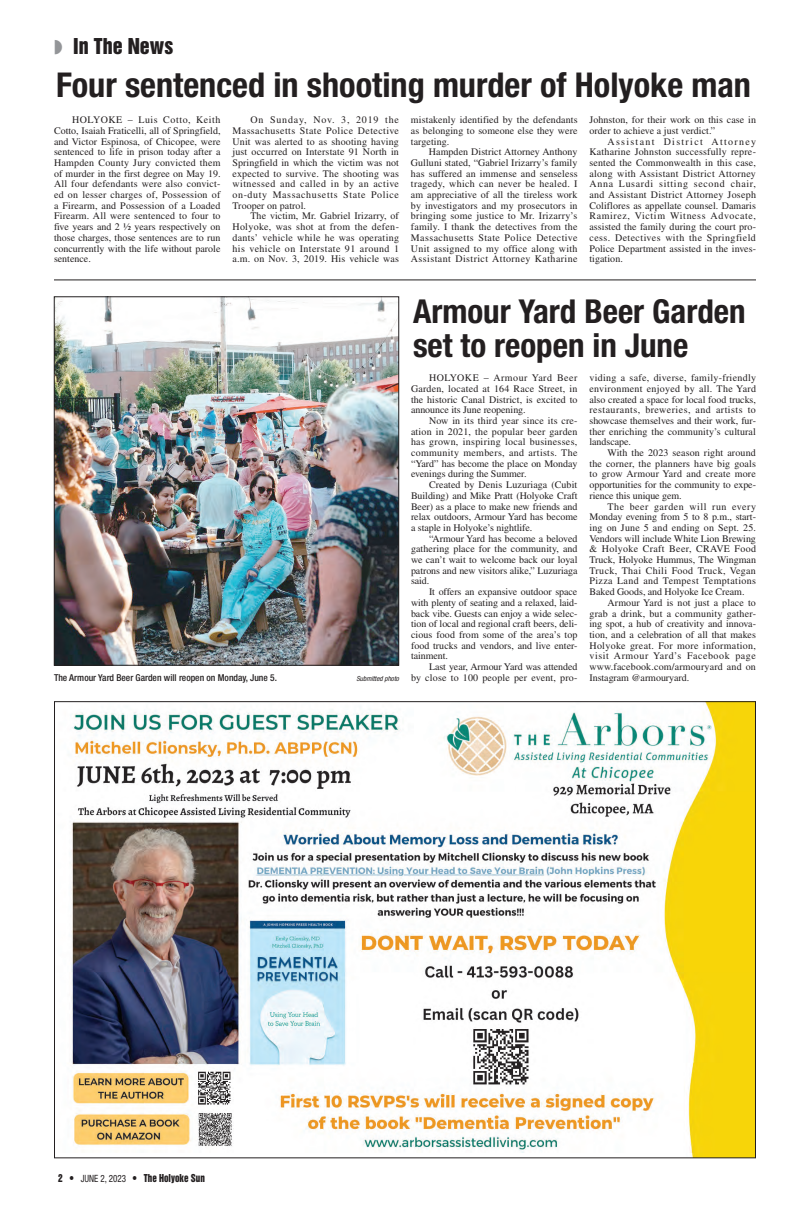
<style>
.page{position:relative;width:810px;height:1224px;background:#fff}
.page>*{position:absolute;margin:0;border:0;box-sizing:border-box;transform-origin:0 0}
.SUNHeadline_21{font:700 condensed 34.2px "Helvetica Neue LT Std";color:#231f20}
.SUNHeadline_21-2{font:700 condensed 33px/34px "Helvetica Neue LT Std";color:#231f20}
.SUNBodyText{font:20px "Helvetica Inserat LT Std";color:#231f20}
.SUNBodyText-2{font:10px/10.7px "Times LT Std";letter-spacing:.005em;color:#231f20;text-align:justify}
.t1{font:10px "Helvetica Inserat LT Std";color:#231f20;scale:.9 1}
.SUNCutline{font:500 condensed 9.5px "Helvetica Neue LT Std";color:#231f20}
.SUNCutline-2{font:italic condensed 7px "Helvetica Neue LT Std";color:#231f20}
.s1{color:#939598}
.s2{font-family:"Helvetica Neue LT Std";font-stretch:condensed}
</style>
<div class="page">
<img style="left:71px;top:703px;width:683px;height:453px">
<img style="left:56px;top:299px;width:341px;height:365px">
<div style="left:54px;top:297px;width:345px;height:369px;border:1px solid #231f20"></div>
<hr style="left:54px;top:280px;width:702px;height:1px;background:#231f20">
<p class="SUNBodyText" style="left:54px;top:34px;width:121px"><span class="s1">◗</span> In The News</p>
<p class="SUNHeadline_21" style="left:56px;top:64px;width:697px">Four sentenced in shooting murder of Holyoke man</p>
<p class="SUNBodyText-2" style="left:54px;top:114px;width:168px;text-indent:18px">HOLYOKE – Luis Cotto, Keith Cotto, Isaiah Fraticelli, all of Springfield, and Victor Espinosa, of Chicopee, were sentenced to life in prison today after a Hampden County Jury convicted them of murder in the first degree on May 19.<br>All four defendants were also convict&shy;ed on lesser charges of, Possession of a Firearm, and Possession of a Loaded Firearm. All were sentenced to four to five years and 2 ½ years respectively on those charges, those sentences are to run concurrently with the life without parole sentence.</p>
<p class="SUNBodyText-2" style="left:232px;top:114px;width:168px;text-indent:18px">On Sunday, Nov. 3, 2019 the Massachusetts State Police Detective Unit was alerted to as shooting having just occurred on Interstate 91 North in Springfield in which the victim was not expected to survive. The shooting was witnessed and called in by an active on-duty Massachusetts State Police Trooper on patrol.</p>
<p class="SUNBodyText-2" style="left:411px;top:114px;width:168px">mistakenly identified by the defendants as belonging to someone else they were targeting.</p>
<p class="SUNBodyText-2" style="left:411px;top:146px;width:168px;text-indent:18px">Hampden District Attorney Anthony Gulluni stated, “Gabriel Irizarry’s family has suffered an immense and senseless tragedy, which can never be healed. I am appreciative of all the tireless work by investigators and my prosecutors in bringing some justice to Mr. Irizarry’s family. I thank the detectives from the Massachusetts State Police Detective Unit assigned to my office along with Assistant District Attorney Katharine</p>
<p class="SUNBodyText-2" style="left:590px;top:114px;width:168px">Johnston, for their work on this case in order to achieve a just verdict.”</p>
<p class="SUNBodyText-2" style="left:590px;top:136px;width:168px;text-indent:18px">Assistant District Attorney Katharine Johnston successfully repre&shy;sented the Commonwealth in this case, along with Assistant District Attorney Anna Lusardi sitting second chair, and Assistant District Attorney Joseph Coliflores as appellate counsel. Damaris Ramirez, Victim Witness Advocate, assisted the family during the court pro&shy;cess. Detectives with the Springfield Police Department assisted in the inves&shy;tigation.</p>
<p class="SUNBodyText-2" style="left:232px;top:211px;width:168px;text-indent:18px">The victim, Mr. Gabriel Irizarry, of Holyoke, was shot at from the defen&shy;dants’ vehicle while he was operating his vehicle on Interstate 91 around 1 a.m. on Nov. 3, 2019. His vehicle was</p>
<p class="SUNCutline" style="left:54px;top:672px;width:225px">The Armour Yard Beer Garden will reopen on Monday, June 5.</p>
<p class="SUNCutline-2" style="left:356px;top:675px;width:44px">Submitted photo</p>
<p class="SUNHeadline_21-2" style="left:413px;top:294px;width:334px">Armour Yard Beer Garden set to reopen in June</p>
<p class="SUNBodyText-2" style="left:411px;top:372px;width:168px;text-indent:18px">HOLYOKE – Armour Yard Beer Garden, located at 164 Race Street, in the historic Canal District, is excited to announce its June reopening.</p>
<p class="SUNBodyText-2" style="left:411px;top:415px;width:168px;text-indent:18px">Now in its third year since its cre&shy;ation in 2021, the popular beer garden has grown, inspiring local businesses, community members, and artists. The “Yard” has become the place on Monday evenings during the Summer.</p>
<p class="SUNBodyText-2" style="left:411px;top:479px;width:168px;text-indent:18px">Created by Denis Luzuriaga (Cubit Building) and Mike Pratt (Holyoke Craft Beer) as a place to make new friends and relax outdoors, Armour Yard has become a staple in Holyoke’s nightlife.</p>
<p class="SUNBodyText-2" style="left:411px;top:533px;width:168px;text-indent:18px">“Armour Yard has become a beloved gathering place for the community, and we can’t wait to welcome back our loyal patrons and new visitors alike,” Luzuriaga said.</p>
<p class="SUNBodyText-2" style="left:411px;top:586px;width:168px;text-indent:18px">It offers an expansive outdoor space with plenty of seating and a relaxed, laid&shy;back vibe. Guests can enjoy a wide selec&shy;tion of local and regional craft beers, deli&shy;cious food from some of the area’s top food trucks and vendors, and live enter&shy;tainment.</p>
<p class="SUNBodyText-2" style="left:411px;top:661px;width:168px;text-align:right">Last year, Armour Yard was attended<br>by close to 100 people per event, pro-</p>
<p class="SUNBodyText-2" style="left:590px;top:372px;width:168px">viding a safe, diverse, family-friendly environment enjoyed by all. The Yard also created a space for local food trucks, restaurants, breweries, and artists to showcase themselves and their work, fur&shy;ther enriching the community’s cultural landscape.</p>
<p class="SUNBodyText-2" style="left:590px;top:447px;width:168px;text-indent:18px">With the 2023 season right around the corner, the planners have big goals to grow Armour Yard and create more opportunities for the community to expe&shy;rience this unique gem.</p>
<p class="SUNBodyText-2" style="left:590px;top:501px;width:168px;text-indent:18px">The beer garden will run every Monday evening from 5 to 8 p.m., start&shy;ing on June 5 and ending on Sept. 25.<br>Vendors will include White Lion Brewing &amp; Holyoke Craft Beer, CRAVE Food Truck, Holyoke Hummus, The Wingman Truck, Thai Chili Food Truck, Vegan Pizza Land and Tempest Temptations Baked Goods, and Holyoke Ice Cream.</p>
<p class="SUNBodyText-2" style="left:590px;top:597px;width:168px;text-indent:18px">Armour Yard is not just a place to grab a drink, but a community gather&shy;ing spot, a hub of creativity and innova&shy;tion, and a celebration of all that makes Holyoke great. For more information, visit Armour Yard’s Facebook page www.facebook.com/armouryard and on Instagram @armouryard.</p>
<p class="t1" style="left:58px;top:1172px;width:164px">2 • <span class="s2">JUNE 2, 2023</span> • The Holyoke Sun</p>
</div>
